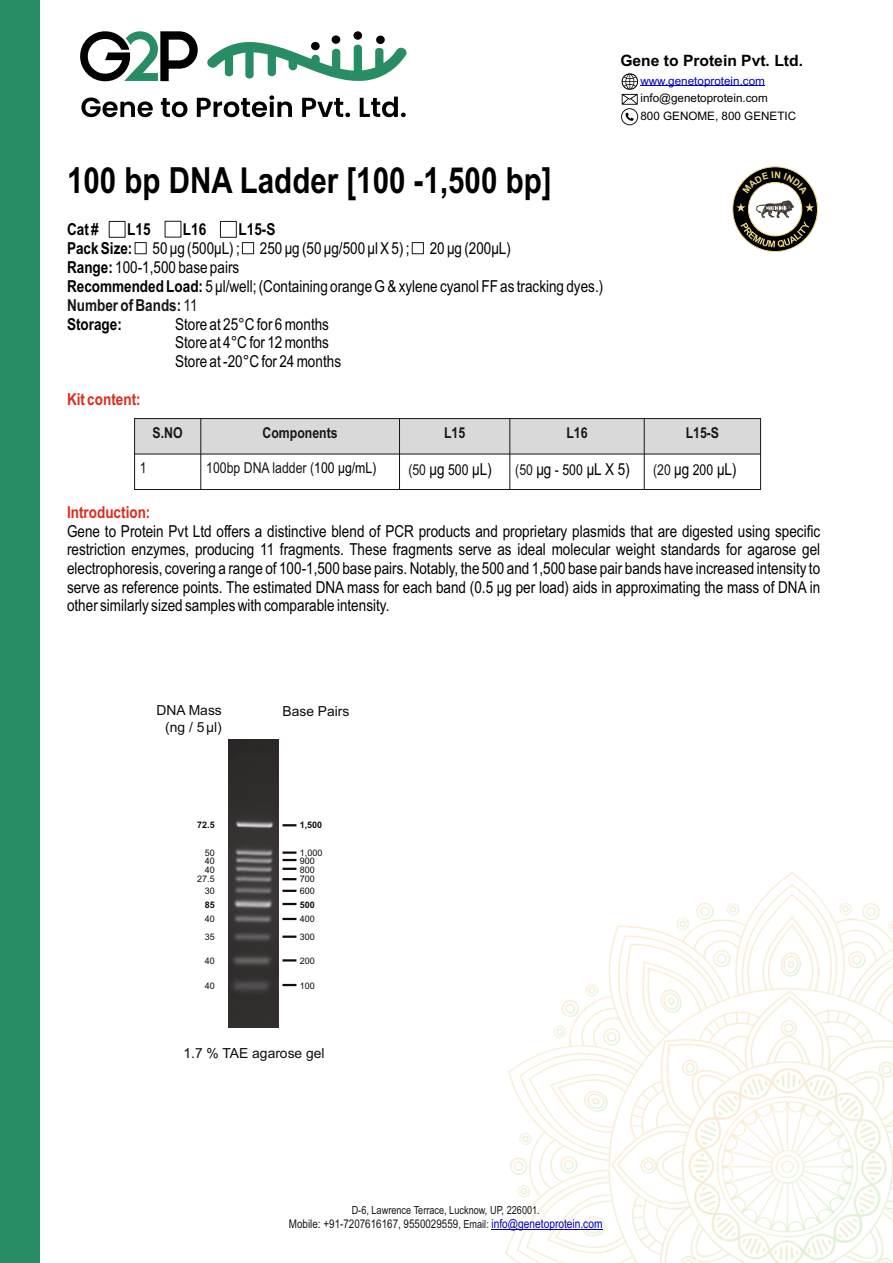
<style>
.page{position:relative;width:893px;height:1263px;background:#fff}
.page>*{position:absolute;margin:0;border:0;box-sizing:border-box;transform-origin:0 0}
.t1{font:700 36px "Arial Narrow";color:#000}
.t2{font:16.5px/18.8px "Arial Narrow";color:#000}
.t3{font:700 16.5px "Arial Narrow";color:#dd2b1c}
.t4{font:700 16.5px "Arial Narrow";color:#000}
.t5{font:700 15.6px "Arial";color:#000}
.t6{font:700 15px "Arial Narrow";color:#151616}
.t7{font:15px "Arial Narrow";color:#151616}
.t8{font:13.8px/16.6px "Arial";color:#0d0e0a;text-align:right}
.t9{font:12px "Arial Narrow";color:#151616}
.t10{font:11.7px/17.4px "Arial";color:#000}
.t11{font:11.7px "Arial";color:#0000c4}
.t12{font:11.1px "Arial Narrow";color:#151616}
.t13{font:9px/8.1px "Arial";color:#0d0e0a}
.t14{font:700 9px "Arial";color:#0d0e0a}
.s1{font-weight:700}
.s2{font-weight:700;color:#151616}
.s3{color:#151616}
.s4{color:#000}
.s5{font-size:15px;color:#151616}
.s6{font-size:15px}
.s7{color:#0f0f0c}
.s8{font-size:11.1px}
.s9{font-size:12.45px;color:#0000c4}
</style>
<div class="page">
<div style="left:135px;top:242px;width:12px;height:12px;border:1px solid #151616"></div>
<div style="left:242px;top:242px;width:12px;height:12px;border:1px solid #151616"></div>
<div style="left:412px;top:242px;width:12px;height:12px;border:1px solid #151616"></div>
<div style="left:0;top:0;width:39px;height:1263px;background:#288c65"></div>
<svg style="left:207px;top:41px;width:200px;height:40px"></svg>
<div style="left:376px;top:36px;width:9px;height:8px;background:#000;border-radius:50%"></div>
<div style="left:311px;top:42px;width:9px;height:8px;background:#000;border-radius:50%"></div>
<div style="left:353px;top:31px;width:9px;height:9px;background:#000;border-radius:50%"></div>
<div style="left:332px;top:35px;width:8px;height:9px;background:#000;border-radius:50%"></div>
<svg style="left:80px;top:31px;width:118px;height:50px"></svg>
<svg style="left:81px;top:97px;width:72px;height:20px"></svg>
<svg style="left:161px;top:98px;width:26px;height:19px"></svg>
<svg style="left:197px;top:95px;width:95px;height:22px"></svg>
<svg style="left:302px;top:98px;width:48px;height:19px"></svg>
<svg style="left:360px;top:97px;width:46px;height:20px"></svg>
<img style="left:506px;top:873px;width:387px;height:390px">
<img style="left:228px;top:740px;width:51px;height:288px">
<svg style="left:282px;top:824px;width:14px;height:2px"></svg>
<hr style="left:282px;top:851px;width:14px;height:3px;background:#0d0e0a">
<svg style="left:282px;top:859px;width:14px;height:2px"></svg>
<svg style="left:282px;top:868px;width:14px;height:2px"></svg>
<svg style="left:282px;top:878px;width:14px;height:2px"></svg>
<svg style="left:282px;top:890px;width:14px;height:2px"></svg>
<svg style="left:282px;top:903px;width:14px;height:2px"></svg>
<svg style="left:282px;top:918px;width:14px;height:2px"></svg>
<hr style="left:282px;top:935px;width:14px;height:3px;background:#0d0e0a">
<svg style="left:282px;top:959px;width:14px;height:2px"></svg>
<svg style="left:282px;top:984px;width:14px;height:2px"></svg>
<div style="left:109px;top:221px;width:16px;height:17px;border:1px solid #151616"></div>
<div style="left:165px;top:221px;width:16px;height:16px;border:1px solid #151616"></div>
<div style="left:220px;top:221px;width:17px;height:17px;border:1px solid #151616"></div>
<div style="left:135px;top:419px;width:66px;height:35px;background:#d9d9da"></div>
<div style="left:201px;top:419px;width:198px;height:35px;background:#d9d9da"></div>
<div style="left:399px;top:419px;width:111px;height:35px;background:#d9d9da"></div>
<div style="left:510px;top:419px;width:134px;height:35px;background:#d9d9da"></div>
<div style="left:644px;top:419px;width:117px;height:35px;background:#d9d9da"></div>
<hr style="left:134px;top:418px;width:1px;height:72px;background:#151616">
<hr style="left:200px;top:418px;width:1px;height:72px;background:#151616">
<hr style="left:399px;top:418px;width:1px;height:72px;background:#151616">
<hr style="left:509px;top:418px;width:1px;height:72px;background:#151616">
<hr style="left:644px;top:418px;width:1px;height:72px;background:#151616">
<hr style="left:760px;top:418px;width:1px;height:72px;background:#151616">
<hr style="left:134px;top:489px;width:627px;height:1px;background:#151616">
<hr style="left:134px;top:454px;width:627px;height:1px;background:#151616">
<hr style="left:134px;top:418px;width:627px;height:1px;background:#151616">
<hr style="left:640px;top:86px;width:125px;height:1px;background:#0000c4">
<svg style="left:621px;top:73px;width:17px;height:32px"></svg>
<svg style="left:621px;top:108px;width:17px;height:17px"></svg>
<svg style="left:624px;top:113px;width:10px;height:8px"></svg>
<hr style="left:491px;top:1229px;width:112px;height:1px;background:#0000c4">
<svg style="left:732px;top:166px;width:86px;height:86px"></svg>
<h1 class="t1" style="left:67px;top:167px;width:486px">100 bp DNA Ladder [100 -1,500 bp]</h1>
<p class="t4" style="left:67px;top:223px;width:33px">Cat #</p>
<p class="t4" style="left:127px;top:223px;width:25px">L15</p>
<p class="t4" style="left:183px;top:223px;width:25px">L16</p>
<p class="t2" style="left:67px;top:221px;width:538px;text-indent:172px"><span class="s1">L15-S<br>Pack Size:</span> 50 μg (500μL) ; 250 μg (50 μg/500 μl X 5) ; 20 μg (200μL)<br><span class="s1">Range:</span> 100-1,500 base pairs<br><span class="s1">Recommended Load:</span> 5 μl/well; (Containing orange G &amp; xylene cyanol FF as tracking dyes.)<br><span class="s2">Number of Bands:</span> <span class="s3">11<br></span><span class="s1">Storage:</span></p>
<p class="t2" style="left:175px;top:316px;width:168px">Store at 25°C for 6 months<br>Store at 4°C for 12 months<br>Store at -20°C for 24 months</p>
<p class="t3" style="left:67px;top:393px;width:75px">Kit content:</p>
<p class="t5" style="left:620px;top:55px;width:184px">Gene to Protein Pvt. Ltd.</p>
<p class="t11" style="left:640px;top:76px;width:126px">www.genetoprotein.com</p>
<p class="t10" style="left:640px;top:91px;width:157px">info@genetoprotein.com<br>800 GENOME, 800 GENETIC</p>
<p class="t6" style="left:153px;top:427px;width:32px">S.NO</p>
<p class="t6" style="left:263px;top:427px;width:77px">Components</p>
<p class="t6" style="left:444px;top:427px;width:23px">L15</p>
<p class="t6" style="left:566px;top:427px;width:23px">L16</p>
<p class="t6" style="left:686px;top:427px;width:35px">L15-S</p>
<p class="t7" style="left:140px;top:462px;width:8px">1</p>
<p class="t7" style="left:206px;top:462px;width:172px">100bp DNA ladder (<span class="s4">100 μg/mL)</span></p>
<p class="t2" style="left:408px;top:461px;width:85px"><span class="s5">(50</span> μg <span class="s6">500</span> μL)</p>
<p class="t2" style="left:515px;top:461px;width:116px"><span class="s5">(50</span> μg <span class="s6">- 500</span> μL X 5)</p>
<p class="t2" style="left:653px;top:461px;width:85px"><span class="s5">(20</span> μg <span class="s6">200</span> μL)</p>
<p class="t3" style="left:67px;top:506px;width:85px">Introduction:</p>
<p class="t2" style="left:67px;top:523px;width:755px;text-align:justify">Gene to Protein Pvt Ltd offers a distinctive blend of PCR products and proprietary plasmids that are digested using specific restriction enzymes, producing 11 fragments. These fragments serve as ideal molecular weight standards for agarose gel electrophoresis, covering a range of 100-1,500 base pairs. Notably, the 500 and 1,500 base pair bands have increased intensity to serve as reference points. The estimated DNA mass for each band (0.5 μg per load) aids in approximating the mass of DNA in other similarly sized samples with comparable intensity.</p>
<p class="t8" style="left:156px;top:703px;width:67px">DNA Mass (ng / 5 <span class="s7">μ</span>l)</p>
<p class="t14" style="left:197px;top:821px;width:19px">72.5</p>
<p class="t13" style="left:205px;top:849px;width:12px">50<br>40</p>
<p class="t13" style="left:197px;top:866px;width:19px;line-height:9.3px;text-align:right">40<br>27.5</p>
<p class="t13" style="left:205px;top:888px;width:12px">30</p>
<p class="t14" style="left:205px;top:901px;width:12px">85</p>
<p class="t13" style="left:205px;top:910px;width:12px;line-height:18.3px">40<br>35</p>
<p class="t13" style="left:205px;top:958px;width:12px">40</p>
<p class="t13" style="left:205px;top:982px;width:12px">40</p>
<p class="t8" style="left:282px;top:704px;width:68px">Base Pairs</p>
<p class="t14" style="left:300px;top:821px;width:24px">1,500</p>
<p class="t13" style="left:300px;top:849px;width:24px">1,000<br>900</p>
<p class="t13" style="left:300px;top:866px;width:17px;line-height:9.3px">800<br>700</p>
<p class="t13" style="left:300px;top:888px;width:17px">600</p>
<p class="t14" style="left:300px;top:901px;width:17px">500</p>
<p class="t13" style="left:300px;top:910px;width:17px;line-height:18.3px">400<br>300</p>
<p class="t13" style="left:300px;top:958px;width:17px">200</p>
<p class="t13" style="left:300px;top:982px;width:17px">100</p>
<p class="t8" style="left:183px;top:1046px;width:143px">1.7 % TAE agarose gel</p>
<p class="t12" style="left:352px;top:1206px;width:190px">D-6, Lawrence Terrace, Lucknow, UP, 226001.</p>
<p class="t9" style="left:289px;top:1219px;width:315px">Mobile: +91-7207616167, 9550029559<span class="s8">, Email:</span> <span class="s9">info@genetoprotein.com</span></p>
</div>
